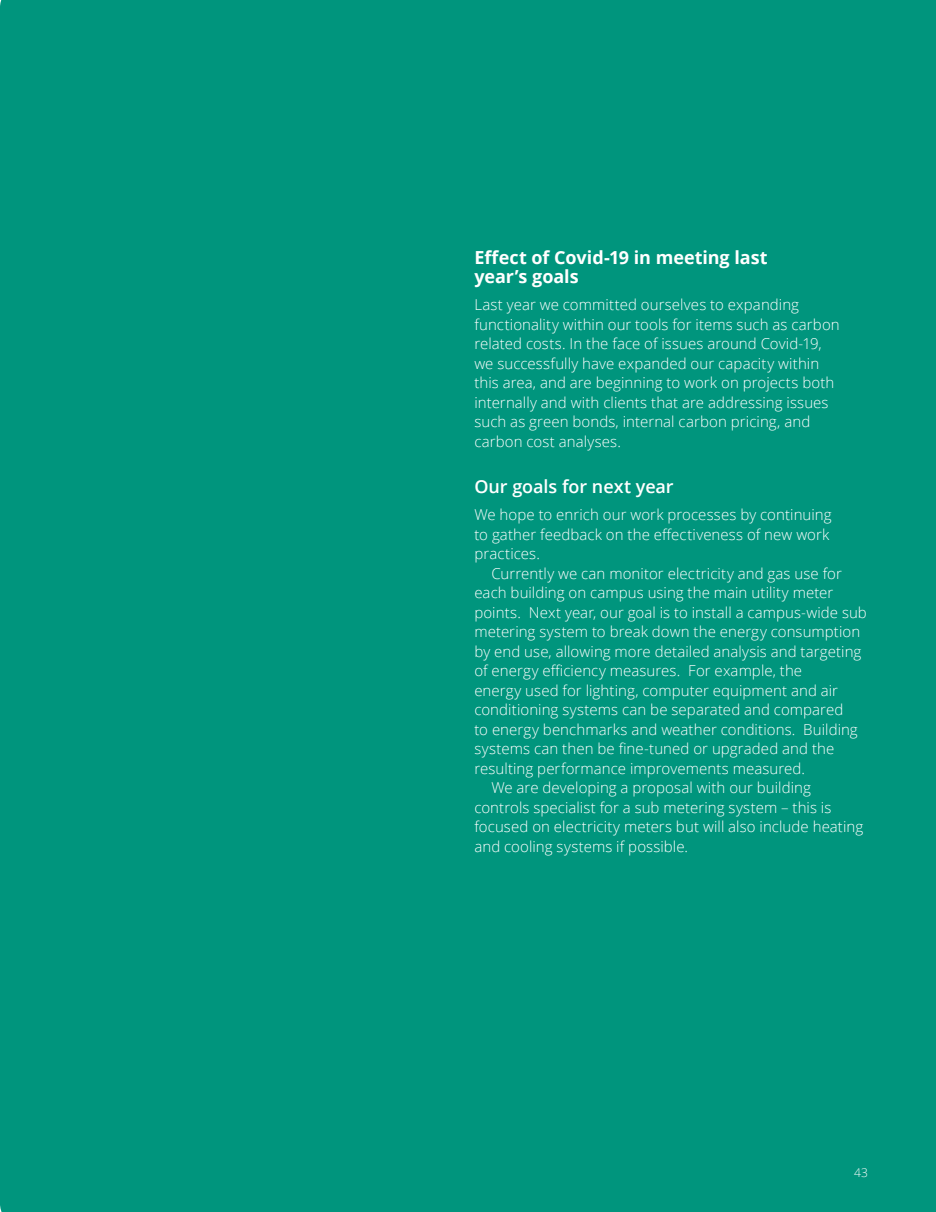
<style>
.page{position:relative;width:936px;height:1212px;background:#fff}
.page>*{position:absolute;margin:0;border:0;box-sizing:border-box;transform-origin:0 0}
.t1{font:700 18px/19.5px "Open Sans";color:#fff}
.t2{font:600 18px "Open Sans";letter-spacing:-.005em;color:#fff}
.t3{font:300 15px/19.5px "Open Sans";letter-spacing:.005em;color:#fff}
.t4{font:300 12px "Open Sans";color:#fff}
</style>
<div class="page">
<div style="left:0;top:0;width:935px;height:1212px;background:#00957d"></div>
<p class="t1" style="left:474px;top:247px;width:295px">Effect of Covid-19 in meeting last year’s goals</p>
<p class="t3" style="left:474px;top:295px;width:367px">Last year we committed ourselves to expanding functionality within our tools for items such as carbon related costs. In the face of issues around Covid-19, we successfully have expanded our capacity within this area, and are beginning to work on projects both internally and with clients that are addressing issues such as green bonds, internal carbon pricing, and carbon cost analyses.</p>
<p class="t2" style="left:474px;top:474px;width:201px">Our goals for next year</p>
<p class="t3" style="left:474px;top:505px;width:359px">We hope to enrich our work processes by continuing to gather feedback on the effectiveness of new work practices.</p>
<p class="t3" style="left:491px;top:563px;width:352px">Currently we can monitor electricity and gas use for</p>
<p class="t3" style="left:474px;top:583px;width:360px">each building on campus using the main utility meter</p>
<p class="t3" style="left:474px;top:602px;width:394px">points. Next year, our goal is to install a campus-wide sub</p>
<p class="t3" style="left:474px;top:622px;width:387px">metering system to break down the energy consumption</p>
<p class="t3" style="left:474px;top:641px;width:388px">by end use, allowing more detailed analysis and targeting</p>
<p class="t3" style="left:474px;top:661px;width:329px">of energy efficiency measures. For example, the</p>
<p class="t3" style="left:474px;top:680px;width:365px">energy used for lighting, computer equipment and air</p>
<p class="t3" style="left:474px;top:700px;width:370px">conditioning systems can be separated and compared</p>
<p class="t3" style="left:474px;top:719px;width:385px">to energy benchmarks and weather conditions. Building</p>
<p class="t3" style="left:474px;top:739px;width:361px">systems can then be fine-tuned or upgraded and the</p>
<p class="t3" style="left:474px;top:758px;width:332px">resulting performance improvements measured.</p>
<p class="t3" style="left:491px;top:778px;width:321px">We are developing a proposal with our building</p>
<p class="t3" style="left:474px;top:797px;width:358px">controls specialist for a sub metering system – this is</p>
<p class="t3" style="left:474px;top:817px;width:390px">focused on electricity meters but will also include heating</p>
<p class="t3" style="left:474px;top:836px;width:215px">and cooling systems if possible.</p>
<p class="t4" style="left:854px;top:1164px;width:15px">43</p>
</div>
